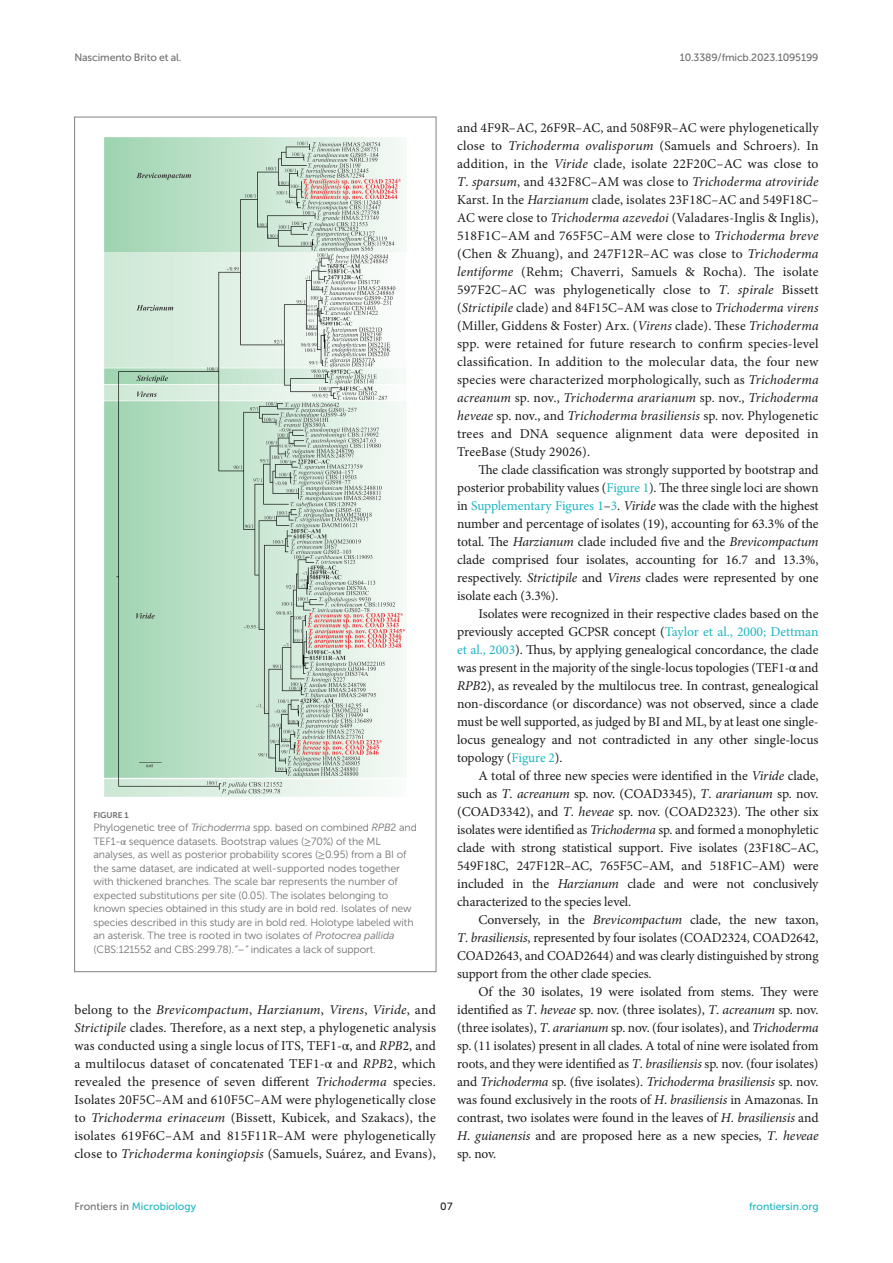
<style>
.page{position:relative;width:893px;height:1263px;background:#fff}
.page>*{position:absolute;margin:0;border:0;box-sizing:border-box;transform-origin:0 0}
.TEXT{font:13.5px/18px "Minion Pro";letter-spacing:-.005em;color:#1b1c1b;text-align:justify}
.TEXT_FLUSH{font:13.5px/18px "Minion Pro";letter-spacing:.015em;color:#1b1c1b;text-align:justify}
.FIG_LEG{font:10.5px/13.5px "Museo Sans 300";letter-spacing:-.01em;color:#706f70}
.t1{font:10.5px "Museo Sans 500";letter-spacing:-.015em;color:#706f70}
.t2{font:10.5px "Museo Sans 500";color:#1db5c3}
.t3{font:10.5px "Museo Sans 500";color:#1b1c1b}
.FIG_HD{font:8.25px "Museo Sans 700";letter-spacing:-.01em;color:#706f70}
.s1{font-style:italic}
.s2{font-family:"STIX General"}
.s3{color:#1db5c3}
.s4{color:#706f70}
</style>
<div class="page">
<img style="left:104px;top:137px;width:302px;height:660px">
<p class="t1" style="left:74px;top:51px;width:109px">Nascimento Brito et al.</p>
<p class="t1" style="left:680px;top:51px;width:140px">10.3389/fmicb.2023.1095199</p>
<p class="FIG_HD" style="left:94px;top:810px;width:37px">FIGURE 1</p>
<p class="FIG_LEG" style="left:94px;top:821px;width:325px">Phylogenetic tree of <span class="s1">Trichoderma</span> spp. based on combined <span class="s1">RPB</span>2 and TEF1-<span class="s2">α</span> sequence datasets. Bootstrap values (<span class="s2">≥</span>70%) of the ML analyses, as well as posterior probability scores (<span class="s2">≥</span>0.95) from a BI of the same dataset, are indicated at well-supported nodes together with thickened branches. The scale bar represents the number of expected substitutions per site (0.05). The isolates belonging to known species obtained in this study are in bold red. Isolates of new species described in this study are in bold red. Holotype labeled with an asterisk. The tree is rooted in two isolates of <span class="s1">Protocrea pallida </span>(CBS:121552 and CBS:299.78).<span class="s1">”–”</span> indicates a lack of support.</p>
<p class="TEXT_FLUSH" style="left:74px;top:1001px;width:363px">belong to the <span class="s1">Brevicompactum</span>, <span class="s1">Harzianum</span>, <span class="s1">Virens</span>, <span class="s1">Viride</span>, and <span class="s1">Strictipile</span> clades. Therefore, as a next step, a phylogenetic analysis was conducted using a single locus of ITS, TEF1-<span class="s2">α</span>, and <span class="s1">RPB</span>2, and a multilocus dataset of concatenated TEF1-<span class="s2">α</span> and <span class="s1">RPB</span>2, which revealed the presence of seven different <span class="s1">Trichoderma</span> species.<br>Isolates 20F5C–AM and 610F5C–AM were phylogenetically close to <span class="s1">Trichoderma erinaceum</span> (Bissett, Kubicek, and Szakacs), the isolates 619F6C–AM and 815F11R–AM were phylogenetically close to <span class="s1">Trichoderma koningiopsis</span> (Samuels, Suárez, and Evans),</p>
<p class="TEXT_FLUSH" style="left:457px;top:119px;width:363px">and 4F9R–AC, 26F9R–AC, and 508F9R–AC were phylogenetically close to <span class="s1">Trichoderma ovalisporum</span> (Samuels and Schroers). In addition, in the <span class="s1">Viride</span> clade, isolate 22F20C–AC was close to <span class="s1">T</span>. <span class="s1">sparsum</span>, and 432F8C–AM was close to <span class="s1">Trichoderma atroviride </span>Karst. In the <span class="s1">Harzianum</span> clade, isolates 23F18C–AC and 549F18C– AC were close to <span class="s1">Trichoderma azevedoi</span> (Valadares-Inglis &amp; Inglis), 518F1C–AM and 765F5C–AM were close to <span class="s1">Trichoderma breve </span>(Chen &amp; Zhuang), and 247F12R–AC was close to <span class="s1">Trichoderma lentiforme</span> (Rehm; Chaverri, Samuels &amp; Rocha). The isolate 597F2C–AC was phylogenetically close to <span class="s1">T</span>. <span class="s1">spirale</span> Bissett (<span class="s1">Strictipile</span> clade) and 84F15C–AM was close to <span class="s1">Trichoderma virens </span>(Miller, Giddens &amp; Foster) Arx. (<span class="s1">Virens</span> clade). These <span class="s1">Trichoderma </span>spp. were retained for future research to confirm species-level classification. In addition to the molecular data, the four new species were characterized morphologically, such as <span class="s1">Trichoderma acreanum</span> sp. nov., <span class="s1">Trichoderma ararianum</span> sp. nov., <span class="s1">Trichoderma heveae</span> sp. nov., and <span class="s1">Trichoderma brasiliensis</span> sp. nov. Phylogenetic trees and DNA sequence alignment data were deposited in TreeBase (Study 29026).</p>
<p class="TEXT" style="left:457px;top:461px;width:363px;text-indent:21px">The clade classification was strongly supported by bootstrap and posterior probability values (<span class="s3">Figure 1</span>). The three single loci are shown in <span class="s3">Supplementary Figures 1</span>–<span class="s3">3</span>. <span class="s1">Viride</span> was the clade with the highest number and percentage of isolates (19), accounting for 63.3% of the total. The <span class="s1">Harzianum</span> clade included five and the <span class="s1">Brevicompactum </span>clade comprised four isolates, accounting for 16.7 and 13.3%, respectively. <span class="s1">Strictipile</span> and <span class="s1">Virens</span> clades were represented by one isolate each (3.3%).</p>
<p class="TEXT" style="left:457px;top:605px;width:363px;text-indent:21px">Isolates were recognized in their respective clades based on the previously accepted GCPSR concept (<span class="s3">Taylor et al., 2000; Dettman et al., 2003</span>). Thus, by applying genealogical concordance, the clade was present in the majority of the single-locus topologies (TEF1-<span class="s2">α</span> and <span class="s1">RPB</span>2), as revealed by the multilocus tree. In contrast, genealogical non-discordance (or discordance) was not observed, since a clade must be well supported, as judged by BI and ML, by at least one single&shy;locus genealogy and not contradicted in any other single-locus topology (<span class="s3">Figure 2</span>).</p>
<p class="TEXT" style="left:457px;top:767px;width:363px;text-indent:21px">A total of three new species were identified in the <span class="s1">Viride</span> clade, such as <span class="s1">T</span>. <span class="s1">acreanum</span> sp. nov. (COAD3345), <span class="s1">T</span>. <span class="s1">ararianum</span> sp. nov. (COAD3342), and <span class="s1">T</span>. <span class="s1">heveae</span> sp. nov. (COAD2323). The other six isolates were identified as <span class="s1">Trichoderma</span> sp. and formed a monophyletic clade with strong statistical support. Five isolates (23F18C–AC, 549F18C, 247F12R–AC, 765F5C–AM, and 518F1C–AM) were included in the <span class="s1">Harzianum</span> clade and were not conclusively characterized to the species level.</p>
<p class="TEXT" style="left:457px;top:911px;width:363px;text-indent:21px">Conversely, in the <span class="s1">Brevicompactum</span> clade, the new taxon, <span class="s1">T</span>. <span class="s1">brasiliensis</span>, represented by four isolates (COAD2324, COAD2642, COAD2643, and COAD2644) and was clearly distinguished by strong support from the other clade species.</p>
<p class="TEXT" style="left:457px;top:983px;width:363px;text-indent:21px">Of the 30 isolates, 19 were isolated from stems. They were identified as <span class="s1">T</span>. <span class="s1">heveae</span> sp. nov. (three isolates), <span class="s1">T</span>. <span class="s1">acreanum</span> sp. nov. (three isolates), <span class="s1">T</span>. <span class="s1">ararianum</span> sp. nov. (four isolates), and <span class="s1">Trichoderma </span>sp. (11 isolates) present in all clades. A total of nine were isolated from roots, and they were identified as <span class="s1">T</span>. <span class="s1">brasiliensis</span> sp. nov. (four isolates) and <span class="s1">Trichoderma</span> sp. (five isolates). <span class="s1">Trichoderma brasiliensis</span> sp. nov. was found exclusively in the roots of <span class="s1">H</span>. <span class="s1">brasiliensis</span> in Amazonas. In contrast, two isolates were found in the leaves of <span class="s1">H</span>. <span class="s1">brasiliensis</span> and <span class="s1">H</span>. <span class="s1">guianensis</span> and are proposed here as a new species, <span class="s1">T</span>. <span class="s1">heveae </span>sp. nov.</p>
<p class="t2" style="left:74px;top:1200px;width:123px"><span class="s4">Frontiers in</span> Microbiology</p>
<p class="t3" style="left:440px;top:1200px;width:14px">07</p>
<p class="t2" style="left:749px;top:1200px;width:71px">frontiersin.org</p>
</div>
